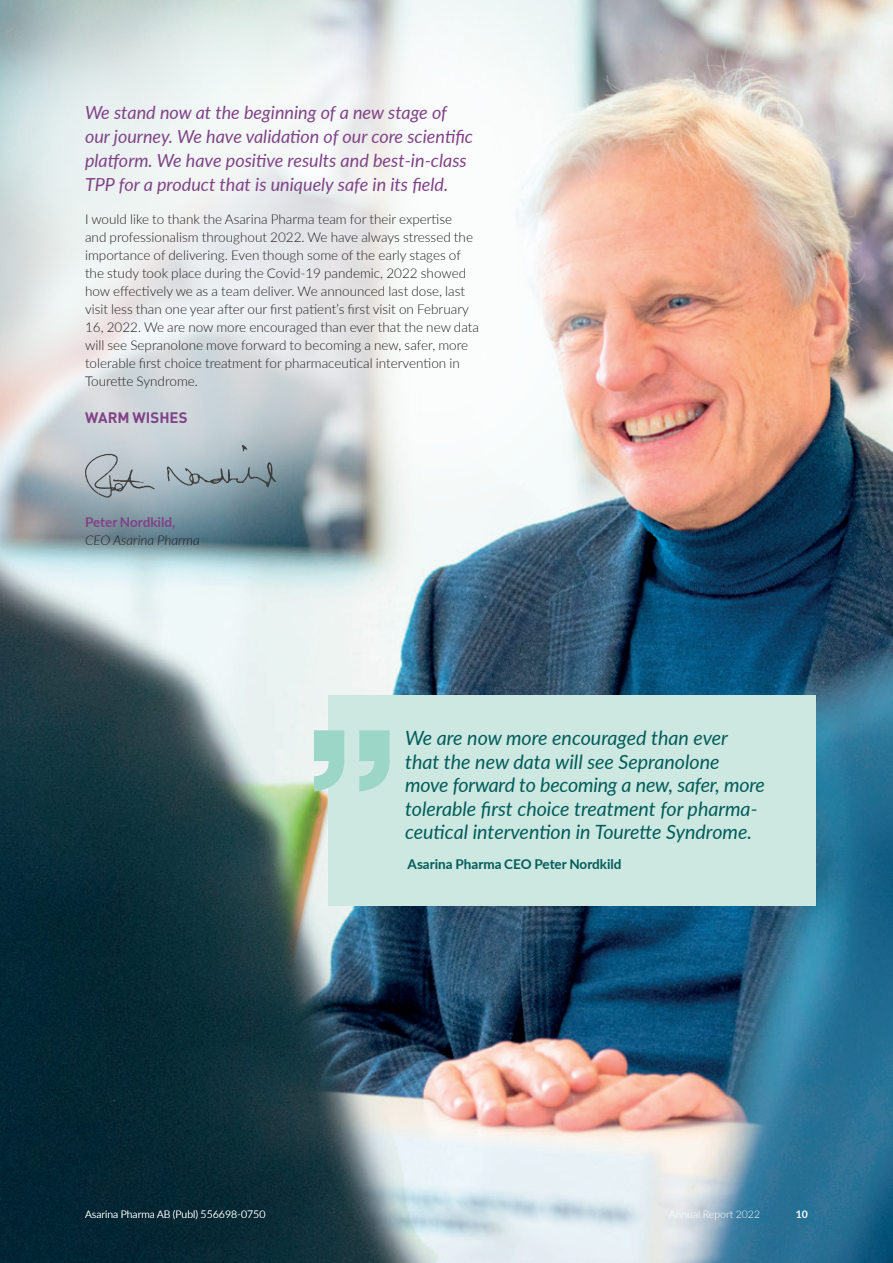
<style>
.page{position:relative;width:893px;height:1263px;background:#fff}
.page>*{position:absolute;margin:0;border:0;box-sizing:border-box;transform-origin:0 0}
.t1{font:italic 19.65px/23.5px "Lato";color:#005b5a}
.t2{font:italic 18px/24px "Lato";color:#804287}
.t3{font:700 15px "DIN";color:#804287}
.t4{font:300 13.5px/18px "Lato";color:#231f20}
.t5{font:700 13.5px "Lato";color:#005b5a}
.t6{font:italic 300 13.5px "Lato";color:#231f20}
.t7{font:700 13.5px "Lato";color:#804287}
.t8{font:300 10.5px "Lato";color:#fff}
.t9{font:700 10.5px "Lato";color:#fff}
</style>
<div class="page">
<img style="left:0;top:0;width:893px;height:1263px">
<div style="left:0;top:0;width:662px;height:611px;background:#fff;opacity:.75"></div>
<svg style="left:167px;top:462px;width:109px;height:25px;background:#8fa0a8"></svg>
<svg style="left:85px;top:454px;width:70px;height:44px;background:#a8b3b9"></svg>
<svg style="left:242px;top:445px;width:5px;height:6px"></svg>
<div style="left:328px;top:695px;width:487px;height:211px;background:#cce8e0"></div>
<svg style="left:314px;top:730px;width:76px;height:61px"></svg>
<h2 class="t2" style="left:85px;top:99px;width:390px">We stand now at the beginning of a new stage of our journey. We have validation of our core scientific platform. We have positive results and best-in-class TPP for a product that is uniquely safe in its field.</h2>
<p class="t4" style="left:85px;top:210px;width:395px">I would like to thank the Asarina Pharma team for their expertise<br>and professionalism throughout 2022. We have always stressed the importance of delivering. Even though some of the early stages of the study took place during the Covid-19 pandemic, 2022 showed how effectively we as a team deliver. We announced last dose, last visit less than one year after our first patient’s first visit on February 16, 2022. We are now more encouraged than ever that the new data will see Sepranolone move forward to becoming a new, safer, more tolerable first choice treatment for pharmaceutical intervention in Tourette Syndrome.</p>
<p class="t3" style="left:85px;top:407px;width:104px">WARM WISHES</p>
<p class="t7" style="left:85px;top:512px;width:92px">Peter Nordkild,</p>
<p class="t6" style="left:85px;top:531px;width:116px">CEO Asarina Pharma</p>
<h1 class="t1" style="left:405px;top:725px;width:361px">We are now more encouraged than ever that the new data will see Sepranolone move forward to becoming a new, safer, more tolerable first choice treatment for pharma&shy;ceutical intervention in Tourette Syndrome.</h1>
<p class="t5" style="left:408px;top:854px;width:215px">Asarina Pharma CEO Peter Nordkild</p>
<p class="t8" style="left:85px;top:1207px;width:182px">Asarina Pharma AB (Publ) 556698-0750</p>
<p class="t8" style="left:669px;top:1207px;width:93px">Annual Report 2022</p>
<p class="t9" style="left:796px;top:1207px;width:14px">10</p>
</div>
